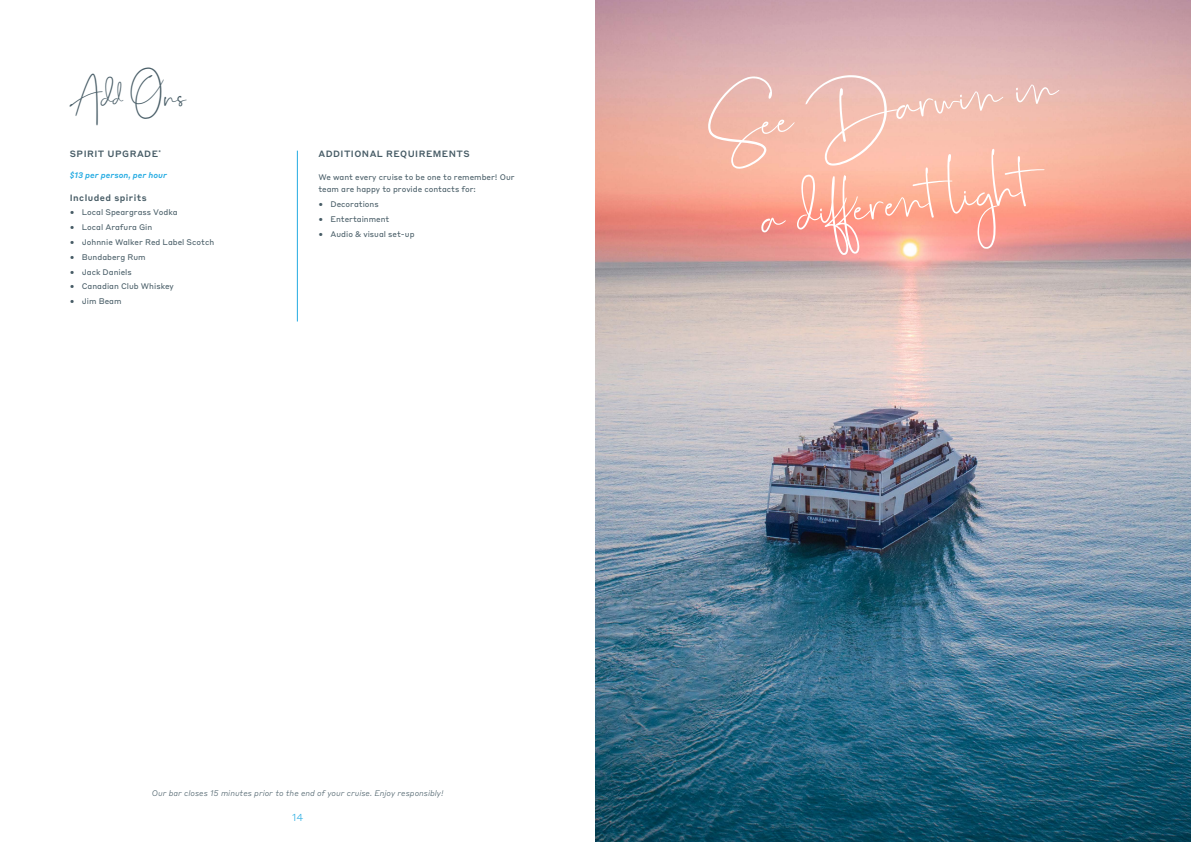
<style>
.page{position:relative;width:1191px;height:842px;background:#fff}
.page>*{position:absolute;margin:0;border:0;box-sizing:border-box;transform-origin:0 0}
.t1{font:700 64.1px/96.2px "Just Sunday";color:#fff;text-align:center}
.t2{font:700 35px "Just Sunday";color:#465b65}
.t3{font:300 10px "Styrene B";color:#24abe2}
.t4{font:500 9px "Styrene B";letter-spacing:.05em;color:#465b65}
.t5{font:8px/12px "Styrene B";color:#465b65}
.t6{font:italic 300 8px "Styrene B";color:#465b65}
.t7{font:italic 500 8px "Styrene B";color:#24abe2}
</style>
<div class="page">
<hr style="left:297px;top:151px;width:1px;height:170px;background:#24abe2">
<img style="left:595px;top:0;width:596px;height:842px">
<h2 class="t2" style="left:70px;top:73px;width:118px">Add Ons</h2>
<p class="t4" style="left:70px;top:146px;width:93px">SPIRIT UPGRADE<sup>*</sup></p>
<p class="t7" style="left:70px;top:168px;width:99px">$13 per person, per hour</p>
<p class="t4" style="left:70px;top:190px;width:78px">Included spirits</p>
<p class="t5" style="left:70px;top:206px;width:109px">• Local Speargrass Vodka</p>
<p class="t5" style="left:70px;top:221px;width:84px">• Local Arafura Gin</p>
<p class="t5" style="left:70px;top:235px;width:146px">• Johnnie Walker Red Label Scotch</p>
<p class="t5" style="left:70px;top:250px;width:77px">• Bundaberg Rum</p>
<p class="t5" style="left:70px;top:265px;width:64px">• Jack Daniels</p>
<p class="t5" style="left:70px;top:280px;width:106px">• Canadian Club Whiskey</p>
<p class="t5" style="left:70px;top:295px;width:53px">• Jim Beam</p>
<p class="t4" style="left:318px;top:146px;width:153px">ADDITIONAL REQUIREMENTS</p>
<p class="t5" style="left:318px;top:171px;width:198px">We want every cruise to be one to remember! Our team are happy to provide contacts for:</p>
<p class="t5" style="left:318px;top:198px;width:62px">• Decorations</p>
<p class="t5" style="left:318px;top:213px;width:72px">• Entertainment</p>
<p class="t5" style="left:318px;top:227px;width:98px">• Audio &amp; visual set-up</p>
<h1 class="t1" style="left:701px;top:73px;width:335px;rotate:-7deg">See Darwin in a dif feren t light</h1>
<p class="t6" style="left:152px;top:786px;width:293px">Our bar closes 15 minutes prior to the end of your cruise. Enjoy responsibly!</p>
<p class="t3" style="left:292px;top:809px;width:13px">14</p>
</div>
